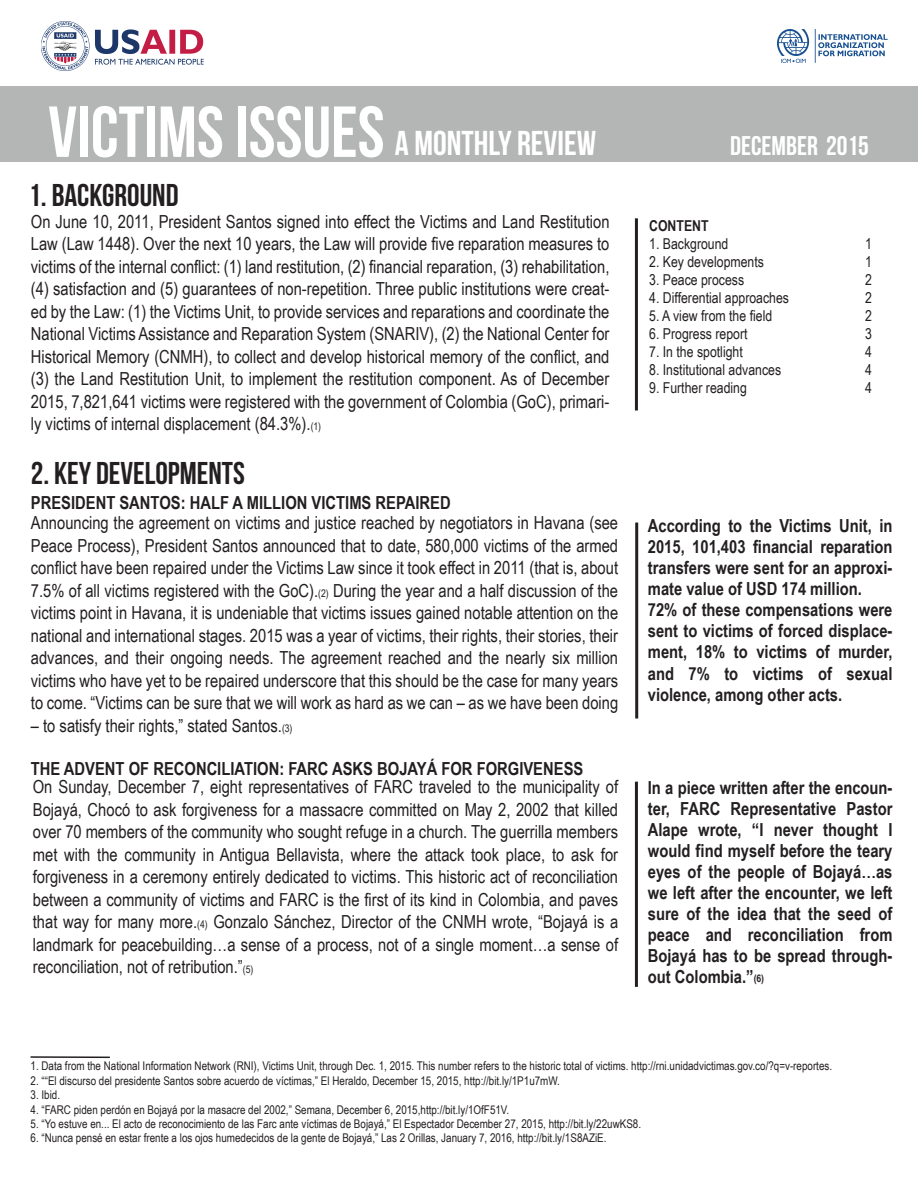
<style>
.page{position:relative;width:918px;height:1188px;background:#fff}
.page>*{position:absolute;margin:0;border:0;box-sizing:border-box;transform-origin:0 0}
.t1{font:34.5px "Bebas Neue";color:#fff}
.t2{font:31.5px "Bebas Neue";color:#231f20}
.t3{font:27px "Bebas Neue";color:#fff}
.t4{font:18px/22.5px "Arial Narrow";color:#231f20;text-align:justify}
.t5{font:700 18px/21px "Arial Narrow";color:#231f20}
.t6{font:15px "Arial Narrow";color:#231f20}
.t7{font:700 15px "Arial Narrow";color:#231f20}
.t8{font:12px "Arial Narrow";color:#231f20}
.s1{font-size:72px}
.s2{font-size:10.5px}
</style>
<div class="page">
<div style="left:0;top:87px;width:918px;height:75px;background:#b4b5b5"></div>
<img style="left:41px;top:22px;width:162px;height:48px">
<img style="left:778px;top:30px;width:110px;height:32px">
<hr style="left:31px;top:1056px;width:79px;height:2px;background:#231f20">
<hr style="left:635px;top:218px;width:3px;height:193px;background:#231f20">
<hr style="left:635px;top:523px;width:3px;height:196px;background:#231f20">
<hr style="left:635px;top:782px;width:3px;height:205px;background:#231f20">
<h1 class="t1" style="left:48px;top:124px;width:549px"><span class="s1">VICTIMS ISSUES</span> A MONTHLY REVIEW</h1>
<h2 class="t2" style="left:29px;top:178px;width:152px">1. BACKGROUND</h2>
<p class="t4" style="left:31px;top:209px;width:580px">On June 10, 2011, President Santos signed into effect the Victims and Land Restitution Law (Law 1448). Over the next 10 years, the Law will provide five reparation measures to victims of the internal conflict: (1) land restitution, (2) financial reparation, (3) rehabilitation, (4) satisfaction and (5) guarantees of non-repetition. Three public institutions were creat&shy;ed by the Law: (1) the Victims Unit, to provide services and reparations and coordinate the National Victims Assistance and Reparation System (SNARIV), (2) the National Center for Historical Memory (CNMH), to collect and develop historical memory of the conflict, and (3) the Land Restitution Unit, to implement the restitution component. As of December 2015, 7,821,641 victims were registered with the government of Colombia (GoC), primari&shy;ly victims of internal displacement (84.3%).<span class="s2">(1)</span></p>
<h2 class="t2" style="left:31px;top:456px;width:216px">2. KEY DEVELOPMENTS</h2>
<p class="t5" style="left:31px;top:492px;width:421px">PRESIDENT SANTOS: HALF A MILLION VICTIMS REPAIRED</p>
<p class="t4" style="left:31px;top:511px;width:589px">Announcing the agreement on victims and justice reached by negotiators in Havana (see Peace Process), President Santos announced that to date, 580,000 victims of the armed conflict have been repaired under the Victims Law since it took effect in 2011 (that is, about 7.5% of all victims registered with the GoC).<span class="s2">(2)</span> During the year and a half discussion of the victims point in Havana, it is undeniable that victims issues gained notable attention on the national and international stages. 2015 was a year of victims, their rights, their stories, their advances, and their ongoing needs. The agreement reached and the nearly six million victims who have yet to be repaired underscore that this should be the case for many years to come. “Victims can be sure that we will work as hard as we can – as we have been doing</p>
<p class="t4" style="left:31px;top:714px;width:263px">– to satisfy their rights,” stated Santos.<span class="s2">(3)</span></p>
<p class="t5" style="left:31px;top:757px;width:554px">THE ADVENT OF RECONCILIATION: FARC ASKS BOJAYÁ FOR FORGIVENESS</p>
<p class="t4" style="left:33px;top:775px;width:587px">On Sunday, December 7, eight representatives of FARC traveled to the municipality of Bojayá, Chocó to ask forgiveness for a massacre committed on May 2, 2002 that killed over 70 members of the community who sought refuge in a church. The guerrilla members met with the community in Antigua Bellavista, where the attack took place, to ask for forgiveness in a ceremony entirely dedicated to victims. This historic act of reconciliation between a community of victims and FARC is the first of its kind in Colombia, and paves that way for many more.<span class="s2">(4)</span> Gonzalo Sánchez, Director of the CNMH wrote, “Bojayá is a landmark for peacebuilding…a sense of a process, not of a single moment…a sense of reconciliation, not of retribution.”<span class="s2">(5)</span></p>
<h3 class="t3" style="left:730px;top:131px;width:140px">DECEMBER 2015</h3>
<p class="t7" style="left:649px;top:214px;width:61px">CONTENT</p>
<p class="t6" style="left:649px;top:232px;width:81px">1. Background</p>
<p class="t6" style="left:865px;top:232px;width:8px">1</p>
<p class="t6" style="left:649px;top:250px;width:116px">2. Key developments</p>
<p class="t6" style="left:865px;top:250px;width:8px">1</p>
<p class="t6" style="left:649px;top:268px;width:97px">3. Peace process</p>
<p class="t6" style="left:865px;top:268px;width:8px">2</p>
<p class="t6" style="left:649px;top:286px;width:141px">4. Differential approaches</p>
<p class="t6" style="left:865px;top:286px;width:8px">2</p>
<p class="t6" style="left:649px;top:304px;width:125px">5. A view from the field</p>
<p class="t6" style="left:865px;top:304px;width:8px">2</p>
<p class="t6" style="left:649px;top:322px;width:100px">6. Progress report</p>
<p class="t6" style="left:865px;top:322px;width:8px">3</p>
<p class="t6" style="left:649px;top:340px;width:95px">7. In the spotlight</p>
<p class="t6" style="left:865px;top:340px;width:8px">4</p>
<p class="t6" style="left:649px;top:358px;width:133px">8. Institutional advances</p>
<p class="t6" style="left:865px;top:358px;width:8px">4</p>
<p class="t6" style="left:649px;top:376px;width:99px">9. Further reading</p>
<p class="t6" style="left:865px;top:376px;width:8px">4</p>
<p class="t5" style="left:648px;top:515px;width:246px">According to the Victims Unit, in<br>2015, 101,403 financial reparation transfers were sent for an approxi&shy;mate value of USD 174 million.<br>72% of these compensations were sent to victims of forced displace&shy;ment, 18% to victims of murder, and 7% to victims of sexual violence, among other acts.</p>
<p class="t5" style="left:648px;top:776px;width:246px;text-align:justify">In a piece written after the encoun&shy;ter, FARC Representative Pastor Alape wrote, “I never thought I would find myself before the teary eyes of the people of Bojayá…as we left after the encounter, we left sure of the idea that the seed of peace and reconciliation from Bojayá has to be spread through&shy;out Colombia.”<span class="s2">(6)</span></p>
<p class="t8" style="left:31px;top:1057px;width:803px">1. Data from the National Information Network (RNI), Victims Unit, through Dec. 1, 2015. This number refers to the historic total of victims. http://rni.unidadvictimas.gov.co/?q=v-reportes.</p>
<p class="t8" style="left:31px;top:1072px;width:531px">2. ““El discurso del presidente Santos sobre acuerdo de víctimas,” El Heraldo, December 15, 2015, http://bit.ly/1P1u7mW.</p>
<p class="t8" style="left:31px;top:1086px;width:31px">3. Ibid.</p>
<p class="t8" style="left:31px;top:1101px;width:480px">4. “FARC piden perdón en Bojayá por la masacre del 2002,” Semana, December 6, 2015,http://bit.ly/1OfF51V.</p>
<p class="t8" style="left:31px;top:1115px;width:612px">5. “Yo estuve en... El acto de reconocimiento de las Farc ante víctimas de Bojayá,” El Espectador December 27, 2015, http://bit.ly/22uwKS8.</p>
<p class="t8" style="left:31px;top:1129px;width:578px">6. “Nunca pensé en estar frente a los ojos humedecidos de la gente de Bojayá,” Las 2 Orillas, January 7, 2016, http://bit.ly/1S8AZiE.</p>
</div>
